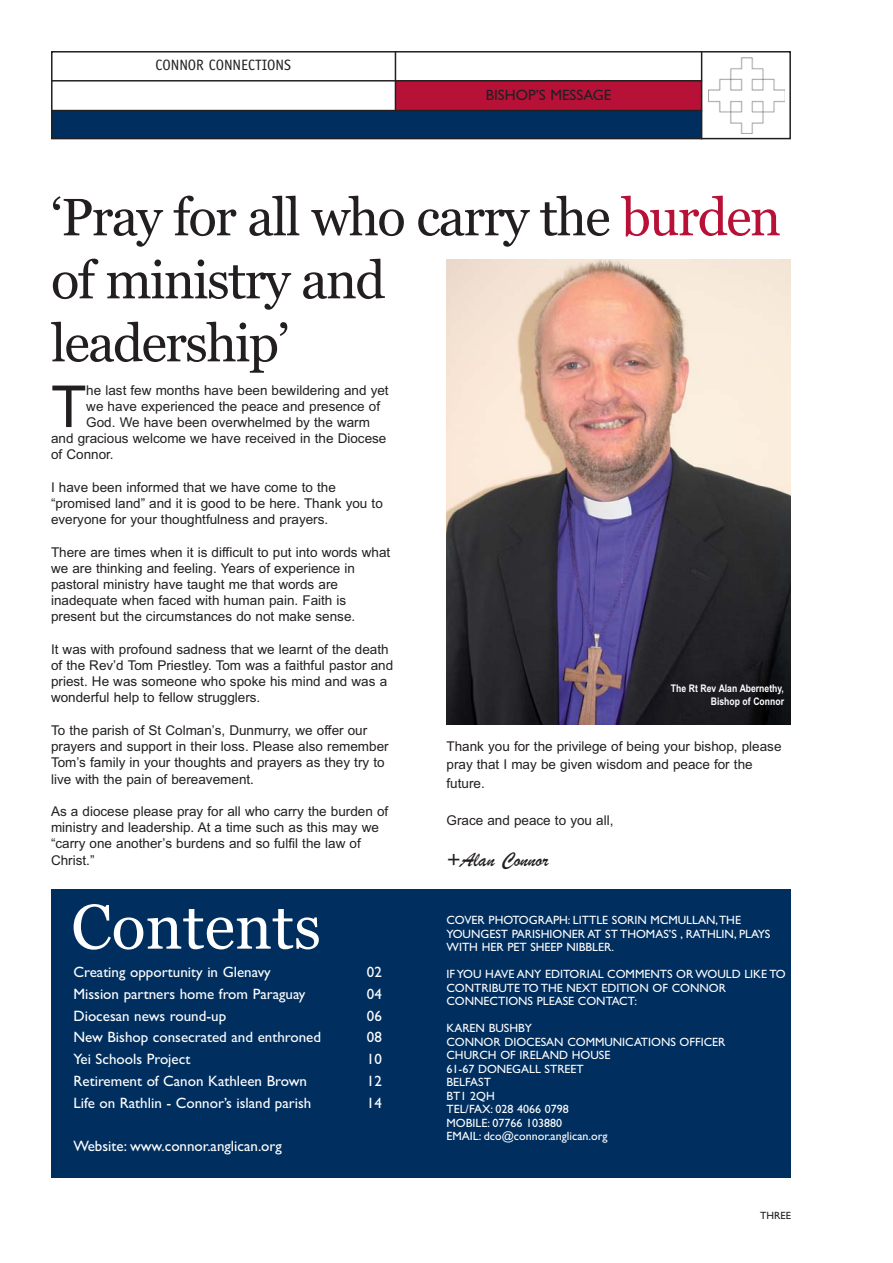
<style>
.page{position:relative;width:893px;height:1263px;background:#fff}
.page>*{position:absolute;margin:0;border:0;box-sizing:border-box;transform-origin:0 0}
.t1{font:63px "Georgia";color:#fff}
.t2{font:57.9px "Arial";color:#231f20}
.t3{font:52.5px/63px "Georgia";letter-spacing:-.03em;color:#231f20}
.t4{font:21px "Brush Script";color:#231f20}
.t5{font:15px "Gill Sans";color:#fff}
.t6{font:15px "Officina Sans";color:#231f20}
.t7{font:15px "Gill Sans";color:#231f20}
.t8{font:13.5px/16.2px "Arial";color:#231f20}
.t9{font:12px/13.5px "Gill Sans";color:#fff}
.t10{font:700 10.5px/12.6px "Arial Narrow";color:#fff;text-align:right}
.t11{font:10.5px "Gill Sans";color:#231f20}
.s1{color:#b71137}
</style>
<div class="page">
<div style="left:51px;top:889px;width:740px;height:289px;background:#002f5f"></div>
<div style="left:395px;top:81px;width:307px;height:30px;background:#b71137"></div>
<div style="left:51px;top:111px;width:651px;height:28px;background:#002f5f"></div>
<hr style="left:395px;top:51px;width:1px;height:60px;background:#231f20">
<img style="left:708px;top:57px;width:76px;height:77px">
<div style="left:51px;top:51px;width:740px;height:88px;border:2px solid #231f20"></div>
<hr style="left:701px;top:51px;width:1px;height:88px;background:#231f20">
<hr style="left:51px;top:80px;width:651px;height:2px;background:#231f20">
<hr style="left:51px;top:110px;width:651px;height:1px;background:#231f20">
<img style="left:446px;top:259px;width:345px;height:465px">
<p class="t6" style="left:156px;top:59px;width:137px">CONNOR CONNECTIONS</p>
<p class="t7" style="left:486px;top:89px;width:127px">BISHOP’S MESSAGE</p>
<h3 class="t3" style="left:51px;top:190px;width:731px">‘Pray for all who carry the <span class="s1">burden </span>of ministry and<br>leadership’</h3>
<h2 class="t2" style="left:51px;top:386px;width:37px">T</h2>
<p class="t8" style="left:86px;top:383px;width:304px">he last few months have been bewildering and yet</p>
<p class="t8" style="left:86px;top:399px;width:295px">we have experienced the peace and presence of</p>
<p class="t8" style="left:86px;top:415px;width:285px">God. We have been overwhelmed by the warm</p>
<p class="t8" style="left:51px;top:432px;width:337px">and gracious welcome we have received in the Diocese</p>
<p class="t8" style="left:51px;top:448px;width:64px">of Connor.</p>
<p class="t8" style="left:51px;top:480px;width:333px">I have been informed that we have come to the “promised land” and it is good to be here. Thank you to everyone for your thoughtfulness and prayers.</p>
<p class="t8" style="left:51px;top:545px;width:341px">There are times when it is difficult to put into words what we are thinking and feeling. Years of experience in pastoral ministry have taught me that words are inadequate when faced with human pain. Faith is present but the circumstances do not make sense.</p>
<p class="t8" style="left:51px;top:642px;width:344px">It was with profound sadness that we learnt of the death of the Rev’d Tom Priestley. Tom was a faithful pastor and priest. He was someone who spoke his mind and was a wonderful help to fellow strugglers.</p>
<p class="t8" style="left:51px;top:723px;width:339px">To the parish of St Colman’s, Dunmurry, we offer our prayers and support in their loss. Please also remember Tom’s family in your thoughts and prayers as they try to live with the pain of bereavement.</p>
<p class="t8" style="left:51px;top:804px;width:339px">As a diocese please pray for all who carry the burden of ministry and leadership. At a time such as this may we “carry one another’s burdens and so fulfil the law of Christ.”</p>
<h1 class="t1" style="left:71px;top:901px;width:251px">C ontents</h1>
<p class="t5" style="left:73px;top:967px;width:199px">Creating opportunity in Glenavy</p>
<p class="t5" style="left:367px;top:967px;width:16px">02</p>
<p class="t5" style="left:73px;top:988px;width:233px">Mission partners home from Paraguay</p>
<p class="t5" style="left:367px;top:988px;width:16px">04</p>
<p class="t5" style="left:73px;top:1010px;width:154px">Diocesan news round-up</p>
<p class="t5" style="left:367px;top:1010px;width:16px">06</p>
<p class="t5" style="left:73px;top:1032px;width:249px">New Bishop consecrated and enthroned</p>
<p class="t5" style="left:367px;top:1032px;width:16px">08</p>
<p class="t5" style="left:73px;top:1054px;width:118px">Yei Schools Project</p>
<p class="t5" style="left:367px;top:1054px;width:16px">10</p>
<p class="t5" style="left:73px;top:1075px;width:235px">Retirement of Canon Kathleen Brown</p>
<p class="t5" style="left:367px;top:1075px;width:16px">12</p>
<p class="t5" style="left:73px;top:1097px;width:239px">Life on Rathlin - Connor’s island parish</p>
<p class="t5" style="left:367px;top:1097px;width:16px">14</p>
<p class="t5" style="left:73px;top:1141px;width:210px">Website: www.connor.anglican.org</p>
<p class="t10" style="left:671px;top:683px;width:115px">The Rt Rev Alan Abernethy,<br>Bishop of Connor</p>
<p class="t8" style="left:446px;top:738px;width:337px;line-height:18.6px">Thank you for the privilege of being your bishop, please pray that I may be given wisdom and peace for the future.</p>
<p class="t8" style="left:446px;top:814px;width:168px">Grace and peace to you all,</p>
<h3 class="t4" style="left:446px;top:846px;width:104px">+Alan Connor</h3>
<p class="t9" style="left:446px;top:915px;width:325px">COVER PHOTOGRAPH: LITTLE SORIN MCMULLAN, THE<br>YOUNGEST PARISHIONER AT ST THOMAS’S , RATHLIN, PLAYS<br>WITH HER PET SHEEP NIBBLER.</p>
<p class="t9" style="left:446px;top:969px;width:341px">IF YOU HAVE ANY EDITORIAL COMMENTS OR WOULD LIKE TO<br>CONTRIBUTE TO THE NEXT EDITION OF CONNOR<br>CONNECTIONS PLEASE CONTACT:</p>
<p class="t9" style="left:446px;top:1023px;width:280px">KAREN BUSHBY<br>CONNOR DIOCESAN COMMUNICATIONS OFFICER<br>CHURCH OF IRELAND HOUSE<br>61-67 DONEGALL STREET<br>BELFAST<br>BT1 2QH<br>TEL/FAX: 028 4066 0798<br>MOBILE: 07766 103880<br>EMAIL: dco@connor.anglican.org</p>
<p class="t11" style="left:760px;top:1212px;width:32px">THREE</p>
</div>
